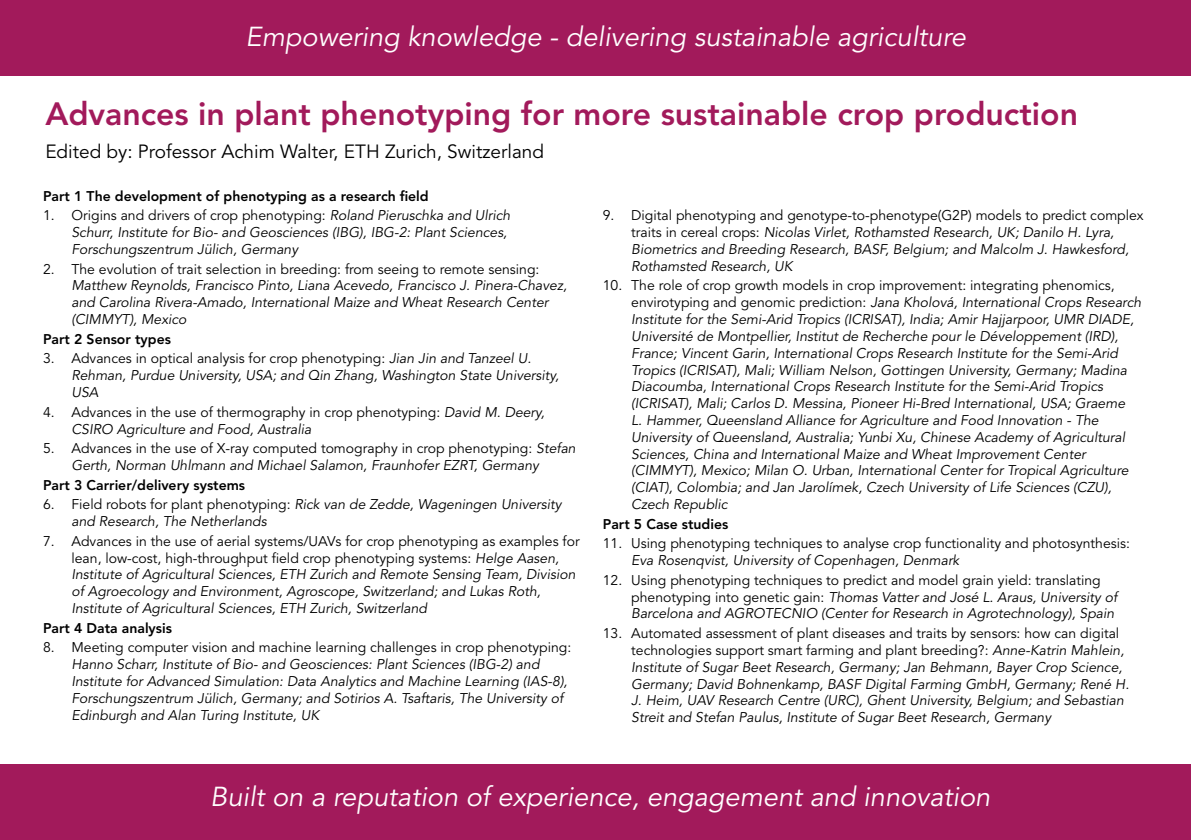
<style>
.page{position:relative;width:1191px;height:840px;background:#fff}
.page>*{position:absolute;margin:0;border:0;box-sizing:border-box;transform-origin:0 0}
.t1{font:800 32px "Avenir LT Std";color:#a21a5b}
.t2{font:italic 27.2px "Avenir LT Std";color:#fff}
.t3{font:19px "Avenir LT Std";color:#000}
.t4{font:italic 14px/16.8px "Avenir LT Std";color:#000}
.t5{font:14px/16.8px "Avenir LT Std";color:#000}
.t6{font:800 14px "Avenir LT Std";color:#000}
.s1{font-style:normal}
.s2{font-style:italic}
</style>
<div class="page">
<div style="left:0;top:0;width:1191px;height:76px;background:#a21a5b"></div>
<div style="left:0;top:764px;width:1191px;height:75px;background:#a21a5b"></div>
<h2 class="t2" style="left:245px;top:21px;width:722px">Empowering knowledge - delivering sustainable agriculture</h2>
<h1 class="t1" style="left:45px;top:95px;width:1034px">Advances in plant phenotyping for more sustainable crop production</h1>
<h3 class="t3" style="left:45px;top:140px;width:500px">Edited by: Professor Achim Walter, ETH Zurich, Switzerland</h3>
<p class="t6" style="left:43px;top:187px;width:387px">Part 1 The development of phenotyping as a research field</p>
<p class="t4" style="left:71px;top:207px;width:440px;text-indent:-28px"><span class="s1">1. Origins and drivers of crop phenotyping:</span> Roland Pieruschka and Ulrich<br>Schurr, Institute for Bio- and Geosciences (IBG), IBG-2: Plant Sciences,<br>Forschungszentrum Jülich, Germany</p>
<p class="t5" style="left:43px;top:260px;width:498px">2. The evolution of trait selection in breeding: from seeing to remote sensing:</p>
<p class="t4" style="left:71px;top:277px;width:497px">Matthew Reynolds, Francisco Pinto, Liana Acevedo, Francisco J. Pinera-Chavez, and Carolina Rivera-Amado, International Maize and Wheat Research Center (CIMMYT), Mexico</p>
<p class="t6" style="left:43px;top:330px;width:129px">Part 2 Sensor types</p>
<p class="t4" style="left:71px;top:350px;width:489px;text-indent:-28px"><span class="s1">3. Advances in optical analysis for crop phenotyping:</span> Jian Jin and Tanzeel U.<br>Rehman, Purdue University, USA; and Qin Zhang, Washington State University,<br>USA</p>
<p class="t5" style="left:71px;top:403px;width:474px;text-indent:-28px">4. Advances in the use of thermography in crop phenotyping: <span class="s2">David M. Deery,<br>CSIRO Agriculture and Food, Australia</span></p>
<p class="t4" style="left:43px;top:440px;width:534px;text-align:center"><span class="s1">5. Advances in the use of X-ray computed tomography in crop phenotyping:</span> Stefan<br>Gerth, Norman Uhlmann and Michael Salamon, Fraunhofer EZRT, Germany</p>
<p class="t6" style="left:43px;top:476px;width:203px">Part 3 Carrier/delivery systems</p>
<p class="t4" style="left:71px;top:496px;width:492px;text-indent:-28px"><span class="s1">6. Field robots for plant phenotyping:</span> Rick van de Zedde, Wageningen University and Research, The Netherlands</p>
<p class="t4" style="left:71px;top:532px;width:510px;text-indent:-28px"><span class="s1">7. Advances in the use of aerial systems/UAVs for crop phenotyping as examples for lean, low-cost, high-throughput field crop phenotyping systems:</span> Helge Aasen, Institute of Agricultural Sciences, ETH Zurich and Remote Sensing Team, Division of Agroecology and Environment, Agroscope, Switzerland; and Lukas Roth, Institute of Agricultural Sciences, ETH Zurich, Switzerland</p>
<p class="t6" style="left:43px;top:619px;width:130px">Part 4 Data analysis</p>
<p class="t5" style="left:43px;top:639px;width:529px">8. Meeting computer vision and machine learning challenges in crop phenotyping:</p>
<p class="t4" style="left:71px;top:656px;width:497px">Hanno Scharr, Institute of Bio- and Geosciences: Plant Sciences (IBG-2) and Institute for Advanced Simulation: Data Analytics and Machine Learning (IAS-8), Forschungszentrum Jülich, Germany; and Sotirios A. Tsaftaris, The University of Edinburgh and Alan Turing Institute, UK</p>
<p class="t4" style="left:631px;top:207px;width:514px;text-indent:-28px"><span class="s1">9. Digital phenotyping and genotype-to-phenotype(G2P) models to predict complex traits in cereal crops:</span> Nicolas Virlet, Rothamsted Research, UK; Danilo H. Lyra, Biometrics and Breeding Research, BASF, Belgium; and Malcolm J. Hawkesford, Rothamsted Research, UK</p>
<p class="t4" style="left:631px;top:277px;width:511px;text-indent:-28px"><span class="s1">10. The role of crop growth models in crop improvement: integrating phenomics, envirotyping and genomic prediction:</span> Jana Kholová, International Crops Research Institute for the Semi-Arid Tropics (ICRISAT), India; Amir Hajjarpoor, UMR DIADE, Université de Montpellier, Institut de Recherche pour le Développement (IRD), France; Vincent Garin, International Crops Research Institute for the Semi-Arid Tropics (ICRISAT), Mali; William Nelson, Gottingen University, Germany; Madina Diacoumba, International Crops Research Institute for the Semi-Arid Tropics (ICRISAT), Mali; Carlos D. Messina, Pioneer Hi-Bred International, USA; Graeme<br>L. Hammer, Queensland Alliance for Agriculture and Food Innovation - The University of Queensland, Australia; Yunbi Xu, Chinese Academy of Agricultural Sciences, China and International Maize and Wheat Improvement Center (CIMMYT), Mexico; Milan O. Urban, International Center for Tropical Agriculture (CIAT), Colombia; and Jan Jarolímek, Czech University of Life Sciences (CZU), Czech Republic</p>
<p class="t6" style="left:603px;top:515px;width:127px">Part 5 Case studies</p>
<p class="t5" style="left:603px;top:535px;width:528px">11. Using phenotyping techniques to analyse crop functionality and photosynthesis:</p>
<p class="t4" style="left:631px;top:552px;width:330px">Eva Rosenqvist, University of Copenhagen, Denmark</p>
<p class="t4" style="left:631px;top:571px;width:487px;text-indent:-28px"><span class="s1">12. Using phenotyping techniques to predict and model grain yield: translating phenotyping into genetic gain:</span> Thomas Vatter and José L. Araus, University of<br>Barcelona and AGROTECNIO (Center for Research in Agrotechnology), Spain</p>
<p class="t4" style="left:631px;top:625px;width:499px;text-indent:-28px"><span class="s1">13. Automated assessment of plant diseases and traits by sensors: how can digital technologies support smart farming and plant breeding?:</span> Anne-Katrin Mahlein, Institute of Sugar Beet Research, Germany; Jan Behmann, Bayer Crop Science, Germany; David Bohnenkamp, BASF Digital Farming GmbH, Germany; René H.<br>J. Heim, UAV Research Centre (URC), Ghent University, Belgium; and Sebastian Streit and Stefan Paulus, Institute of Sugar Beet Research, Germany</p>
<h2 class="t2" style="left:210px;top:779px;width:781px">Built on a reputation of experience, engagement and innovation</h2>
</div>
